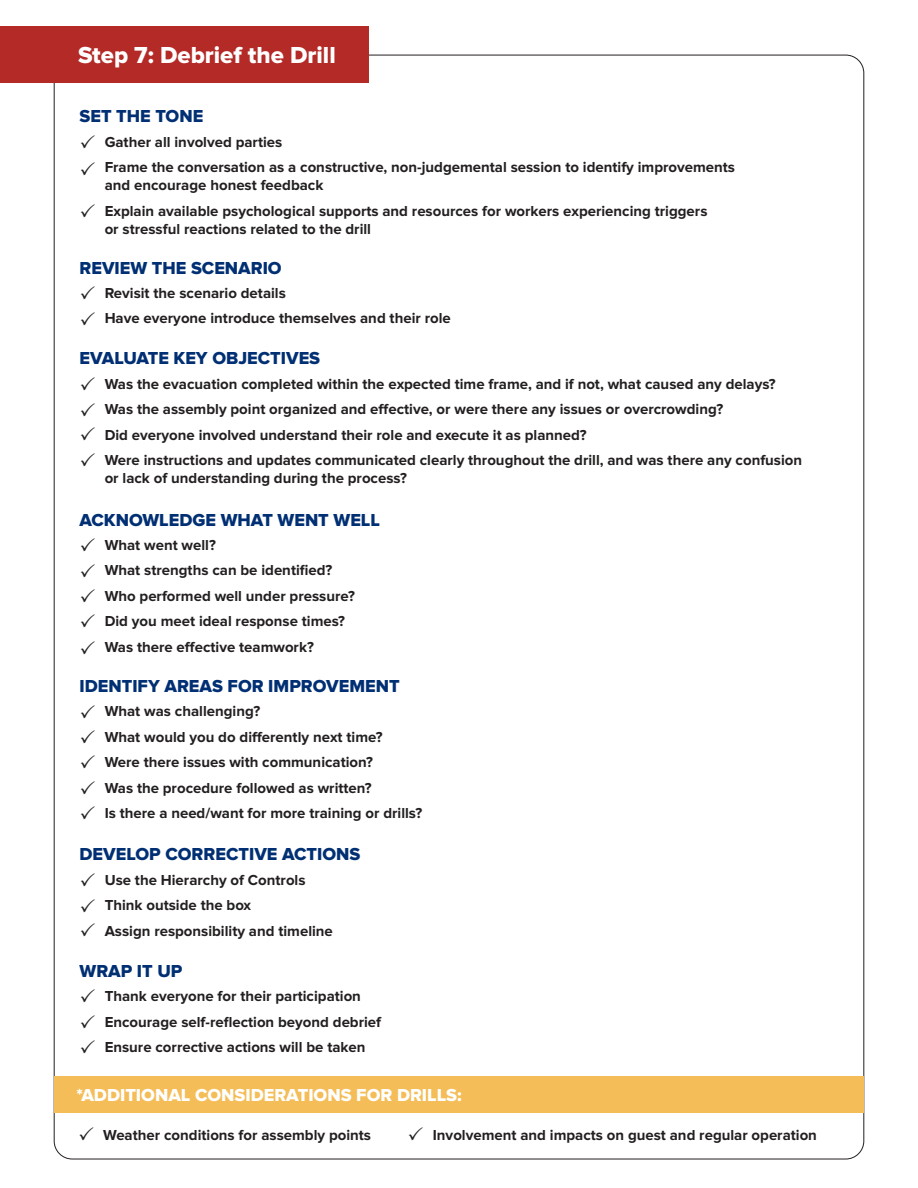
<style>
.page{position:relative;width:918px;height:1188px;background:#fff}
.page>*{position:absolute;margin:0;border:0;box-sizing:border-box;transform-origin:0 0}
.Body{font:24px "Proxima Nova Extrabld";color:#fff}
.Body-2{font:18px "Proxima Nova Extrabld";color:#002f73}
.Body-3{font:18px "Proxima Nova Extrabld";color:#fff}
.Body-4{font:700 15px/18px "Proxima Nova";color:#231f20}
</style>
<div class="page">
<div style="left:0;top:27px;width:369px;height:56px;background:#b32a27"></div>
<div style="left:54px;top:1077px;width:810px;height:36px;background:#f4bd57"></div>
<p class="Body" style="left:78px;top:41px;width:259px">Step 7: Debrief the Drill</p>
<p class="Body-2" style="left:80px;top:106px;width:125px">SET THE TONE</p>
<p class="Body-4" style="left:105px;top:133px;width:179px">Gather all involved parties</p>
<p class="Body-4" style="left:105px;top:158px;width:632px">Frame the conversation as a constructive, non-judgemental session to identify improvements and encourage honest feedback</p>
<p class="Body-4" style="left:105px;top:202px;width:604px">Explain available psychological supports and resources for workers experiencing triggers or stressful reactions related to the drill</p>
<p class="Body-2" style="left:80px;top:257px;width:204px">REVIEW THE SCENARIO</p>
<p class="Body-4" style="left:105px;top:284px;width:183px">Revisit the scenario details</p>
<p class="Body-4" style="left:105px;top:310px;width:348px">Have everyone introduce themselves and their role</p>
<p class="Body-2" style="left:80px;top:348px;width:242px">EVALUATE KEY OBJECTIVES</p>
<p class="Body-4" style="left:105px;top:375px;width:673px">Was the evacuation completed within the expected time frame, and if not, what caused any delays?</p>
<p class="Body-4" style="left:105px;top:401px;width:620px">Was the assembly point organized and effective, or were there any issues or overcrowding?</p>
<p class="Body-4" style="left:105px;top:426px;width:484px">Did everyone involved understand their role and execute it as planned?</p>
<p class="Body-4" style="left:105px;top:452px;width:699px">Were instructions and updates communicated clearly throughout the drill, and was there any confusion or lack of understanding during the process?</p>
<p class="Body-2" style="left:80px;top:509px;width:302px">ACKNOWLEDGE WHAT WENT WELL</p>
<p class="Body-4" style="left:105px;top:536px;width:113px">What went well?</p>
<p class="Body-4" style="left:105px;top:562px;width:229px">What strengths can be identified?</p>
<p class="Body-4" style="left:105px;top:587px;width:252px">Who performed well under pressure?</p>
<p class="Body-4" style="left:105px;top:613px;width:242px">Did you meet ideal response times?</p>
<p class="Body-4" style="left:105px;top:638px;width:211px">Was there effective teamwork?</p>
<p class="Body-2" style="left:80px;top:676px;width:322px">IDENTIFY AREAS FOR IMPROVEMENT</p>
<p class="Body-4" style="left:105px;top:703px;width:157px">What was challenging?</p>
<p class="Body-4" style="left:105px;top:728px;width:279px">What would you do differently next time?</p>
<p class="Body-4" style="left:105px;top:754px;width:270px">Were there issues with communication?</p>
<p class="Body-4" style="left:105px;top:779px;width:269px">Was the procedure followed as written?</p>
<p class="Body-4" style="left:105px;top:805px;width:319px">Is there a need/want for more training or drills?</p>
<p class="Body-2" style="left:80px;top:844px;width:282px">DEVELOP CORRECTIVE ACTIONS</p>
<p class="Body-4" style="left:105px;top:871px;width:202px">Use the Hierarchy of Controls</p>
<p class="Body-4" style="left:105px;top:896px;width:148px">Think outside the box</p>
<p class="Body-4" style="left:105px;top:922px;width:230px">Assign responsibility and timeline</p>
<p class="Body-2" style="left:80px;top:960px;width:105px">WRAP IT UP</p>
<p class="Body-4" style="left:105px;top:987px;width:258px">Thank everyone for their participation</p>
<p class="Body-4" style="left:105px;top:1013px;width:278px">Encourage self-reflection beyond debrief</p>
<p class="Body-4" style="left:105px;top:1038px;width:262px">Ensure corrective actions will be taken</p>
<p class="Body-3" style="left:76px;top:1085px;width:387px">*ADDITIONAL CONSIDERATIONS FOR DRILLS:</p>
<p class="Body-4" style="left:103px;top:1126px;width:269px">Weather conditions for assembly points</p>
<p class="Body-4" style="left:433px;top:1126px;width:386px">Involvement and impacts on guest and regular operation</p>
</div>
